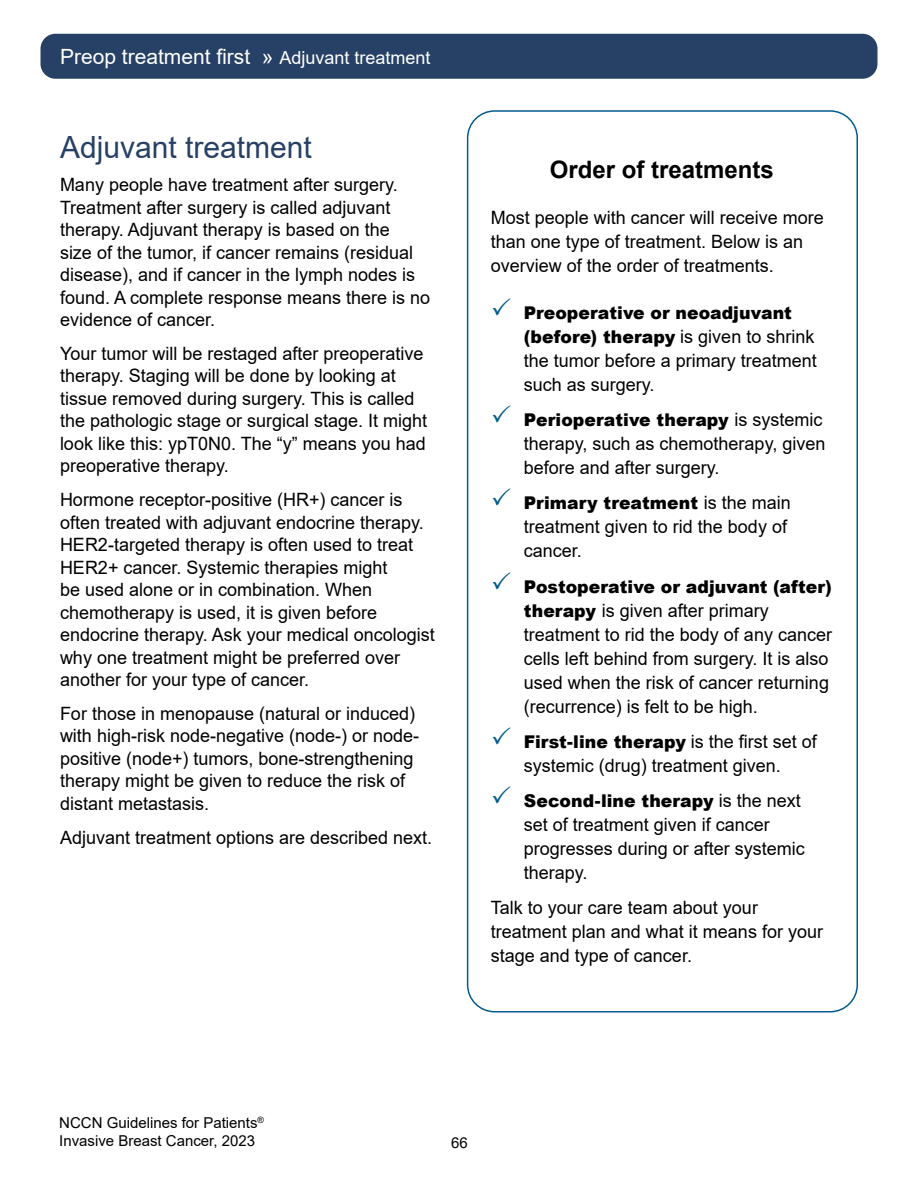
<style>
.page{position:relative;width:918px;height:1188px;background:#fff}
.page>*{position:absolute;margin:0;border:0;box-sizing:border-box;transform-origin:0 0}
.t1{font:30.6px "Arial";color:#264165}
.t2{font:700 24px "Arial";color:#000}
.t3{font:21px "Arial";color:#fff}
.t4{font:18.3px/22.5px "Arial";color:#000}
.t5{font:900 17.55px/24px "Arial";letter-spacing:.005em;color:#000}
.t6{font:15px/18px "Arial";color:#000}
.s1{font-size:18px}
.s2{color:#005b8e}
.s3{font-weight:400;font-size:18.3px}
.s4{font-weight:900;font-size:17.55px}
</style>
<div class="page">
<div style="left:40px;top:34px;width:838px;height:45px;background:#264165;border-radius:15px"></div>
<div style="left:467px;top:110px;width:391px;height:902px;border:2px solid #005b8e;border-radius:27px"></div>
<p class="t3" style="left:60px;top:42px;width:372px">Preop treatment first » <span class="s1">Adjuvant treatment</span></p>
<h1 class="t1" style="left:60px;top:126px;width:253px">Adjuvant treatment</h1>
<p class="t4" style="left:60px;top:173px;width:372px">Many people have treatment after surgery.<br>Treatment after surgery is called adjuvant therapy. Adjuvant therapy is based on the<br>size of the tumor, if cancer remains (residual disease), and if cancer in the lymph nodes is found. A complete response means there is no evidence of cancer.</p>
<p class="t4" style="left:60px;top:342px;width:369px">Your tumor will be restaged after preoperative therapy. Staging will be done by looking at tissue removed during surgery. This is called the pathologic stage or surgical stage. It might look like this: ypT0N0. The “y” means you had preoperative therapy.</p>
<p class="t4" style="left:60px;top:488px;width:376px">Hormone receptor-positive (HR+) cancer is often treated with adjuvant endocrine therapy.<br>HER2-targeted therapy is often used to treat HER2+ cancer. Systemic therapies might<br>be used alone or in combination. When chemotherapy is used, it is given before endocrine therapy. Ask your medical oncologist why one treatment might be preferred over another for your type of cancer.</p>
<p class="t4" style="left:60px;top:702px;width:361px">For those in menopause (natural or induced) with high-risk node-negative (node-) or node&shy;positive (node+) tumors, bone-strengthening therapy might be given to reduce the risk of distant metastasis.</p>
<p class="t4" style="left:60px;top:826px;width:374px">Adjuvant treatment options are described next.</p>
<h2 class="t2" style="left:550px;top:153px;width:226px">Order of treatments</h2>
<p class="t4" style="left:491px;top:206px;width:335px;line-height:24px">Most people with cancer will receive more than one type of treatment. Below is an overview of the order of treatments.</p>
<p class="t5" style="left:524px;top:300px;width:292px;text-indent:-33px"><span class="s2">✓</span> Preoperative or neoadjuvant (before) therapy <span class="s3">is given to shrink</span></p>
<p class="t4" style="left:524px;top:348px;width:295px;line-height:24px">the tumor before a primary treatment such as surgery.</p>
<p class="t5" style="left:491px;top:407px;width:333px"><span class="s2">✓</span> Perioperative therapy <span class="s3">is systemic</span></p>
<p class="t4" style="left:524px;top:432px;width:303px;line-height:24px">therapy, such as chemotherapy, given before and after surgery.</p>
<p class="t5" style="left:491px;top:491px;width:301px"><span class="s2">✓</span> Primary treatment <span class="s3">is the main</span></p>
<p class="t4" style="left:524px;top:515px;width:265px;line-height:24px">treatment given to rid the body of cancer.</p>
<p class="t5" style="left:491px;top:574px;width:342px"><span class="s2">✓</span> Postoperative or adjuvant (after)</p>
<p class="t4" style="left:524px;top:598px;width:310px;line-height:24px"><span class="s4">therapy</span> is given after primary treatment to rid the body of any cancer cells left behind from surgery. It is also used when the risk of cancer returning (recurrence) is felt to be high.</p>
<p class="t5" style="left:491px;top:729px;width:328px"><span class="s2">✓</span> First-line therapy <span class="s3">is the first set of</span></p>
<p class="t4" style="left:524px;top:754px;width:259px">systemic (drug) treatment given.</p>
<p class="t5" style="left:491px;top:788px;width:311px"><span class="s2">✓</span> Second-line therapy <span class="s3">is the next</span></p>
<p class="t4" style="left:524px;top:813px;width:283px;line-height:24px">set of treatment given if cancer progresses during or after systemic therapy.</p>
<p class="t4" style="left:491px;top:896px;width:334px;line-height:24px">Talk to your care team about your treatment plan and what it means for your stage and type of cancer.</p>
<p class="t6" style="left:59px;top:1114px;width:206px">NCCN Guidelines for Patients<sup>®<br></sup>Invasive Breast Cancer, 2023</p>
<p class="t6" style="left:451px;top:1133px;width:18px">66</p>
</div>
